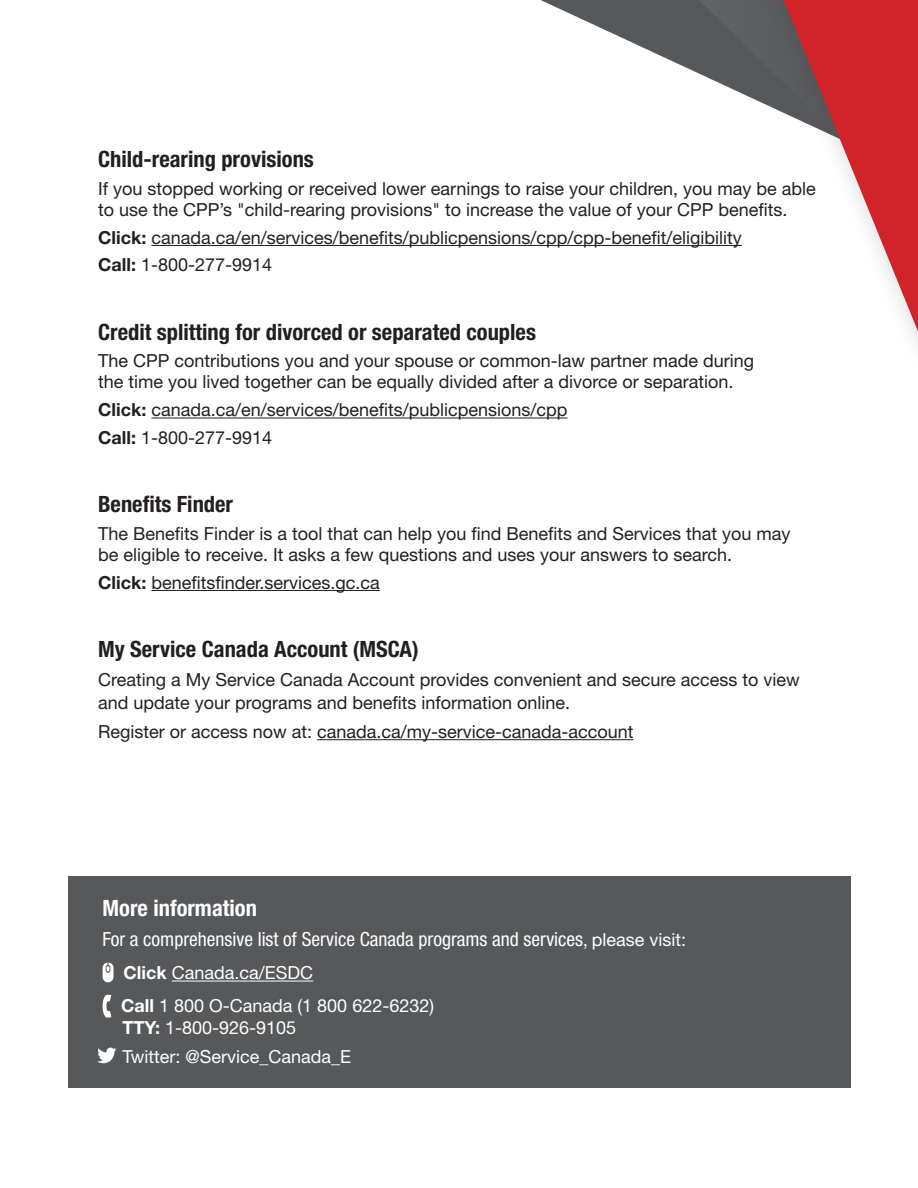
<style>
.page{position:relative;width:918px;height:1188px;background:#fff}
.page>*{position:absolute;margin:0;border:0;box-sizing:border-box;transform-origin:0 0}
.body{font:700 condensed 22.5px "Helvetica Neue LT Std";color:#231f20}
.t1{font:700 condensed 22.5px "Helvetica Neue LT Std";color:#fff}
.body-2{font:condensed 19.5px "Helvetica Neue LT Std";color:#fff}
.body-3{font:18px/21px "Helvetica Neue LT Std";color:#231f20}
.body-4{font:18px/22.5px "Helvetica Neue LT Std";color:#fff}
.s1{font-weight:700}
.s2{font-stretch:normal;font-size:18px}
</style>
<div class="page">
<div style="left:68px;top:876px;width:783px;height:212px;background:#57585a"></div>
<hr style="left:151px;top:245px;width:591px;height:1px;background:#231f20">
<hr style="left:151px;top:418px;width:416px;height:1px;background:#231f20">
<hr style="left:151px;top:590px;width:229px;height:1px;background:#231f20">
<hr style="left:317px;top:739px;width:317px;height:1px;background:#231f20">
<svg style="left:541px;top:0;width:106px;height:50px"></svg>
<div style="left:647px;top:0;width:271px;height:374px;background:#231f20;opacity:.31"></div>
<svg style="left:783px;top:0;width:135px;height:332px"></svg>
<hr style="left:172px;top:981px;width:141px;height:1px;background:#fff">
<svg style="left:103px;top:963px;width:11px;height:19px"></svg>
<svg style="left:103px;top:995px;width:8px;height:23px"></svg>
<svg style="left:97px;top:1047px;width:19px;height:17px"></svg>
<p class="body" style="left:98px;top:146px;width:217px">Child-rearing provisions</p>
<p class="body-3" style="left:98px;top:178px;width:719px">If you stopped working or received lower earnings to raise your children, you may be able to use the CPP’s "child-rearing provisions" to increase the value of your CPP benefits.</p>
<p class="body-3" style="left:98px;top:227px;width:645px"><span class="s1">Click:</span> canada.ca/en/services/benefits/publicpensions/cpp/cpp-benefit/eligibility</p>
<p class="body-3" style="left:98px;top:254px;width:176px"><span class="s1">Call:</span> 1-800-277-9914</p>
<h2 class="body" style="left:98px;top:318px;width:439px">Credit splitting for divorced or separated couples</h2>
<p class="body-3" style="left:98px;top:350px;width:658px">The CPP contributions you and your spouse or common-law partner made during the time you lived together can be equally divided after a divorce or separation.</p>
<p class="body-3" style="left:98px;top:399px;width:471px"><span class="s1">Click:</span> canada.ca/en/services/benefits/publicpensions/cpp</p>
<p class="body-3" style="left:98px;top:427px;width:176px"><span class="s1">Call:</span> 1-800-277-9914</p>
<h2 class="body" style="left:98px;top:491px;width:136px">Benefits Finder</h2>
<p class="body-3" style="left:98px;top:523px;width:694px">The Benefits Finder is a tool that can help you find Benefits and Services that you may be eligible to receive. It asks a few questions and uses your answers to search.</p>
<p class="body-3" style="left:98px;top:572px;width:283px"><span class="s1">Click:</span> benefitsfinder.services.gc.ca</p>
<h2 class="body" style="left:98px;top:635px;width:322px">My Service Canada Account (MSCA)</h2>
<p class="body-3" style="left:98px;top:668px;width:703px;line-height:22.5px">Creating a My Service Canada Account provides convenient and secure access to view and update your programs and benefits information online.</p>
<p class="body-3" style="left:98px;top:721px;width:537px">Register or access now at: canada.ca/my-service-canada-account</p>
<h2 class="t1" style="left:103px;top:895px;width:156px">More information</h2>
<p class="body-2" style="left:103px;top:927px;width:585px">For a comprehensive list of Service Canada programs and services, <span class="s2">please visit:</span></p>
<p class="body-4" style="left:124px;top:961px;width:191px"><span class="s1">Click</span> Canada.ca/ESDC</p>
<p class="body-4" style="left:121px;top:994px;width:314px"><span class="s1">Call</span> 1 800 O-Canada (1 800 622-6232)<br><span class="s1">TTY:</span> 1-800-926-9105</p>
<p class="body-4" style="left:123px;top:1045px;width:230px">Twitter: @Service_Canada_E</p>
</div>
